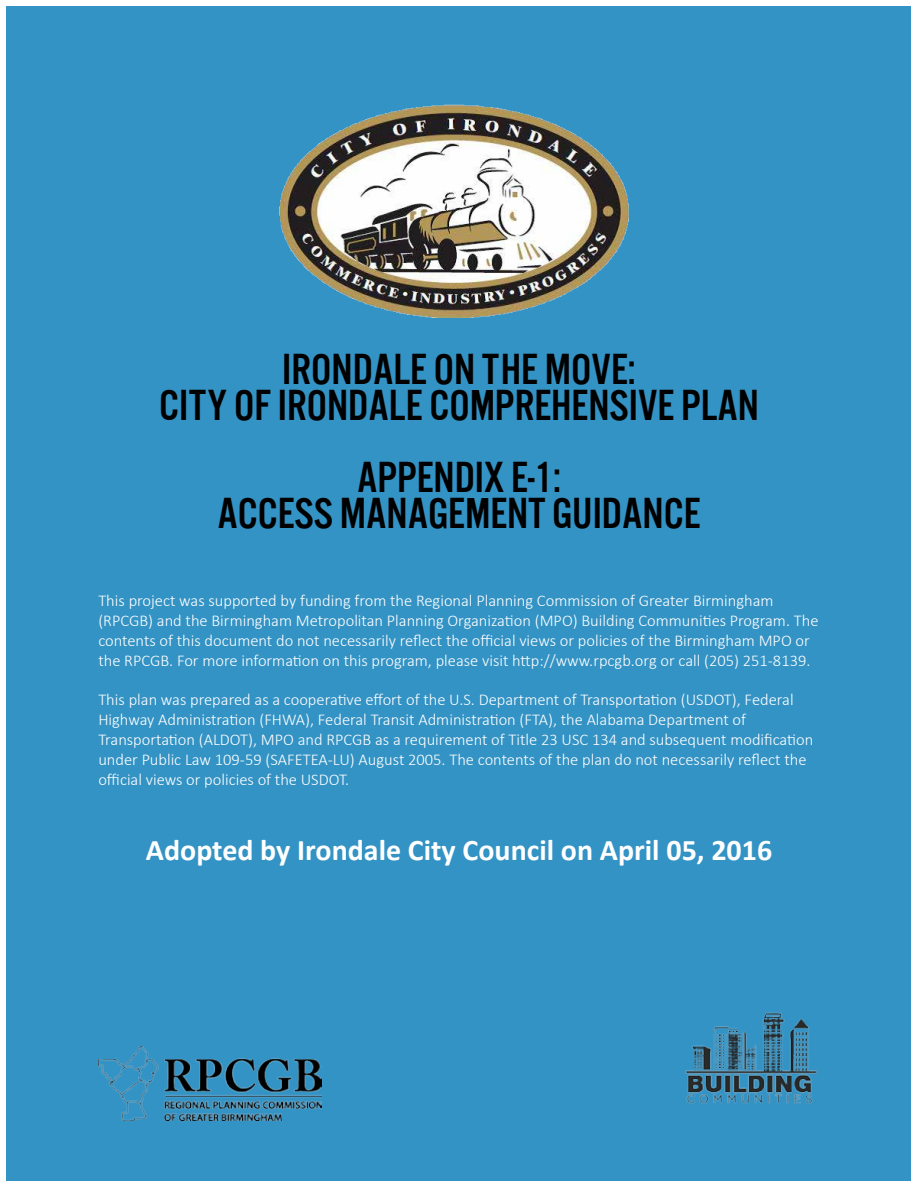
<style>
.page{position:relative;width:918px;height:1188px;background:#fff}
.page>*{position:absolute;margin:0;border:0;box-sizing:border-box;transform-origin:0 0}
.t1{font:45px/36px "U.S.101";color:#000;text-align:center}
.t2{font:700 30px "Calibri";color:#fff}
.t3{font:300 16.5px/19.8px "Calibri";color:#fff}
</style>
<div class="page">
<div style="left:7px;top:7px;width:904px;height:1174px;background:#3493c5"></div>
<img style="left:98px;top:1046px;width:224px;height:74px">
<img style="left:685px;top:1012px;width:132px;height:92px">
<img style="left:279px;top:104px;width:350px;height:214px">
<h1 class="t1" style="left:159px;top:350px;width:601px">IRONDALE ON THE MOVE:<br>CITY OF IRONDALE COMPREHENSIVE PLAN</h1>
<h1 class="t1" style="left:218px;top:458px;width:484px">APPENDIX E-1:<br>ACCESS MANAGEMENT GUIDANCE</h1>
<p class="t3" style="left:98px;top:591px;width:722px">This project was supported by funding from the Regional Planning Commission of Greater Birmingham (RPCGB) and the Birmingham Metropolitan Planning Organization (MPO) Building Communities Program. The contents of this document do not necessarily reflect the official views or policies of the Birmingham MPO or the RPCGB. For more information on this program, please visit http://www.rpcgb.org or call (205) 251-8139.</p>
<p class="t3" style="left:98px;top:690px;width:716px">This plan was prepared as a cooperative effort of the U.S. Department of Transportation (USDOT), Federal Highway Administration (FHWA), Federal Transit Administration (FTA), the Alabama Department of Transportation (ALDOT), MPO and RPCGB as a requirement of Title 23 USC 134 and subsequent modification under Public Law 109-59 (SAFETEA-LU) August 2005. The contents of the plan do not necessarily reflect the official views or policies of the USDOT.</p>
<h2 class="t2" style="left:146px;top:831px;width:628px">Adopted by Irondale City Council on April 05, 2016</h2>
</div>
